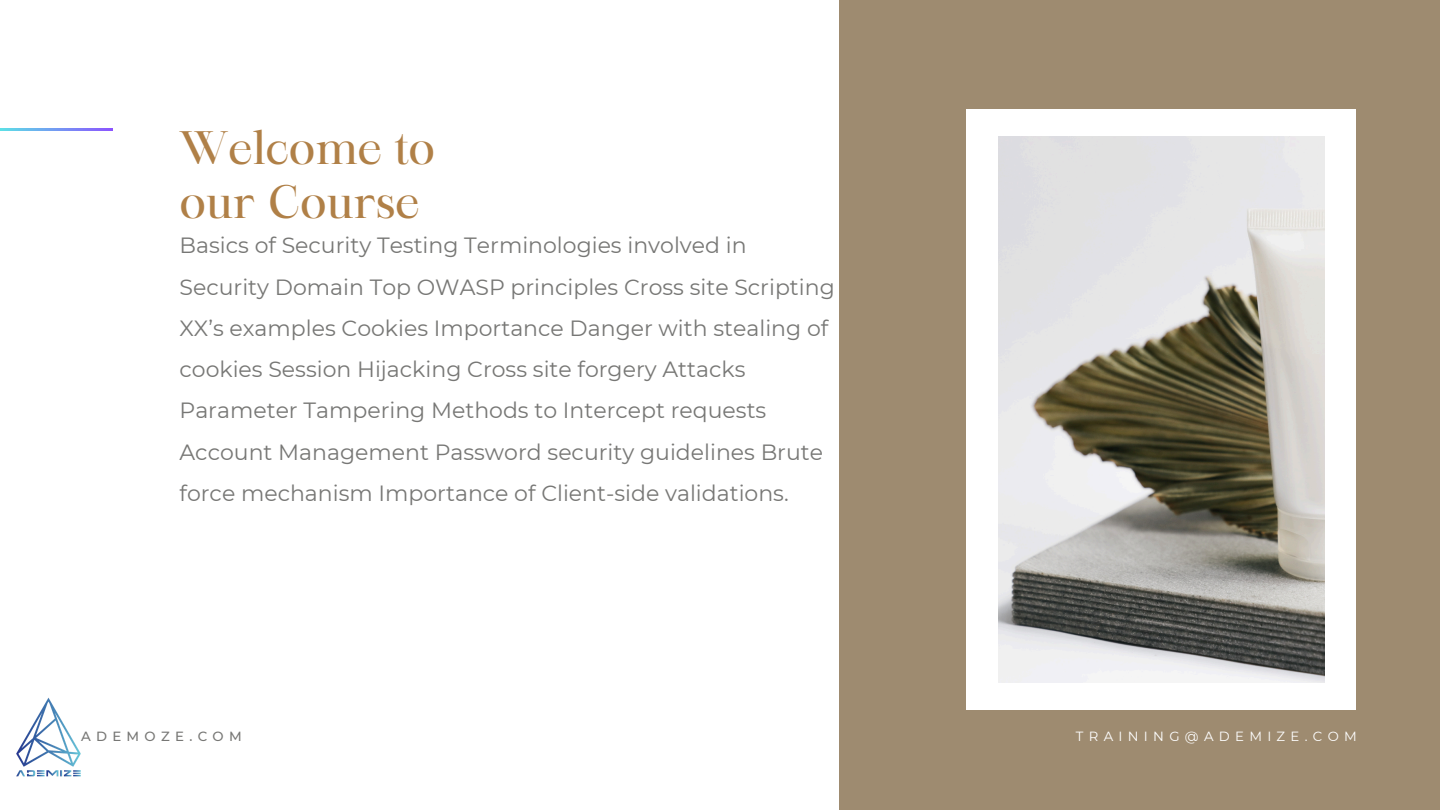
<style>
.page{position:relative;width:1440px;height:810px;background:#fff}
.page>*{position:absolute;margin:0;border:0;box-sizing:border-box;transform-origin:0 0}
.t1{font:45px/54px "Maharlika";color:#b08047}
.t2{font:22px/41.2px "Montserrat";color:#777775}
.t3{font:13.3px "Montserrat";letter-spacing:.4em;color:#fff}
.t4{font:500 13.3px "Montserrat";letter-spacing:.4em;color:#777775}
</style>
<div class="page">
<div style="left:840px;top:0;width:600px;height:809px;background:#9e8b70"></div>
<div style="left:966px;top:109px;width:390px;height:600px;background:#fff"></div>
<img style="left:998px;top:137px;width:327px;height:546px">
<img style="left:16px;top:697px;width:65px;height:80px">
<h1 class="t1" style="left:180px;top:125px;width:257px">Welcome to our Course</h1>
<h2 class="t2" style="left:180px;top:225px;width:657px">Basics of Security Testing Terminologies involved in Security Domain Top OWASP principles Cross site Scripting XX’s examples Cookies Importance Danger with stealing of cookies Session Hijacking Cross site forgery Attacks Parameter Tampering Methods to Intercept requests Account Management Password security guidelines Brute force mechanism Importance of Client-side validations.</h2>
<p class="t4" style="left:81px;top:728px;width:162px">ADEMOZE.COM</p>
<h3 class="t3" style="left:1076px;top:728px;width:283px">TRAINING@ADEMIZE.COM</h3>
</div>
